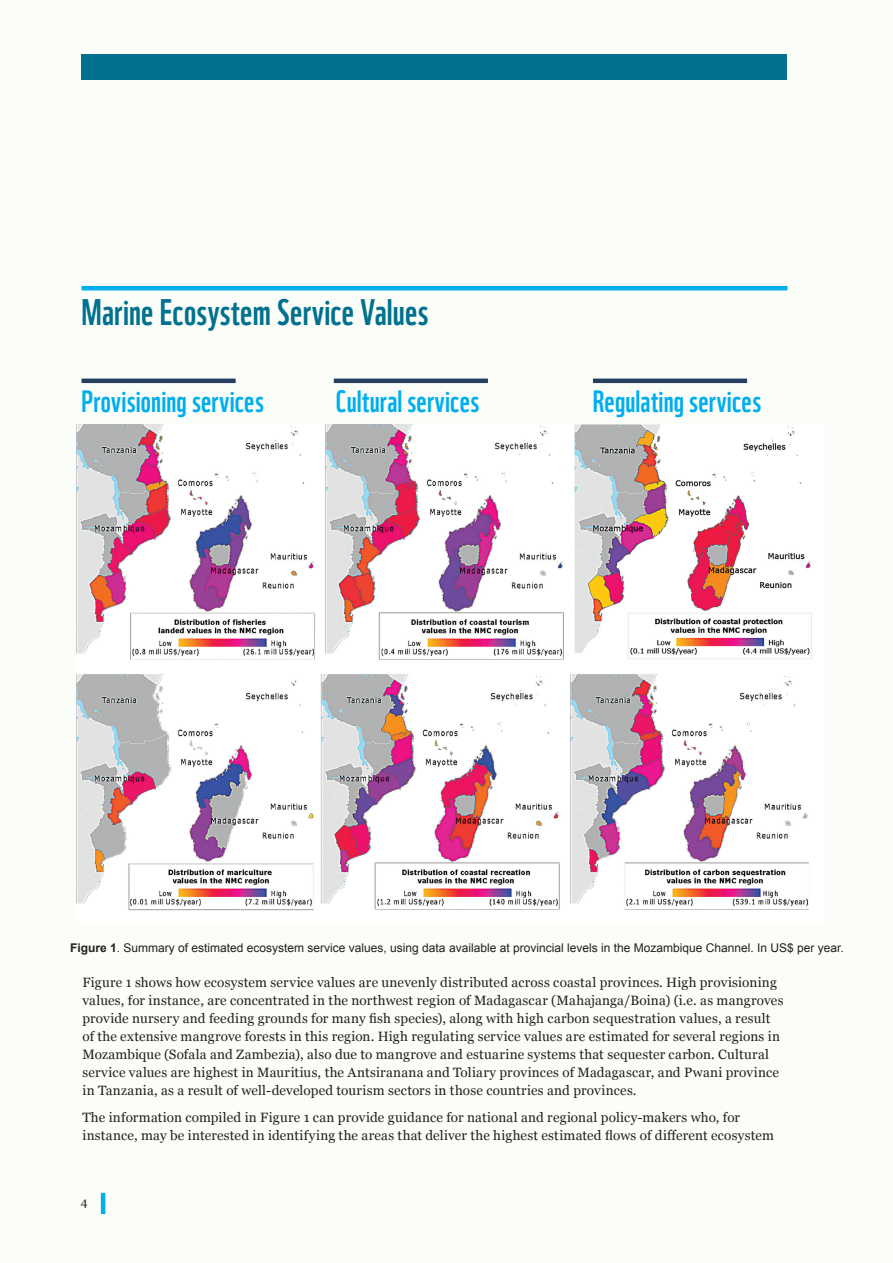
<style>
.page{position:relative;width:893px;height:1263px;background:#fbfdf8}
.page>*{position:absolute;margin:0;border:0;box-sizing:border-box;transform-origin:0 0}
.N_Caps_section_hea{font:36px "WWF";letter-spacing:.005em;color:#00718e}
.N_Caps_section_hea-2{font:30px "WWF";letter-spacing:.01em;color:#00aeef}
.N_Body_text{font:13.5px/18px "Georgia";letter-spacing:.015em;color:#231f20}
.N_Footnote{font:12px "Arial";color:#231f20}
.t1{font:12px "Georgia";color:#231f20}
.s1{font-weight:700}
</style>
<div class="page">
<div style="left:81px;top:54px;width:705px;height:26px;background:#00718e"></div>
<hr style="left:82px;top:286px;width:705px;height:4px;background:#00aeef">
<hr style="left:101px;top:1193px;width:4px;height:21px;background:#00aeef">
<hr style="left:334px;top:379px;width:154px;height:4px;background:#243f60">
<hr style="left:593px;top:379px;width:154px;height:4px;background:#243f60">
<hr style="left:82px;top:379px;width:154px;height:4px;background:#243f60">
<img style="left:76px;top:425px;width:736px;height:486px">
<p class="N_Caps_section_hea" style="left:82px;top:284px;width:348px">Marine Ecosystem Service Values</p>
<p class="N_Caps_section_hea-2" style="left:82px;top:378px;width:184px">Provisioning services</p>
<p class="N_Caps_section_hea-2" style="left:336px;top:378px;width:145px">Cultural services</p>
<p class="N_Caps_section_hea-2" style="left:593px;top:378px;width:170px">Regulating services</p>
<p class="N_Footnote" style="left:70px;top:940px;width:775px"><span class="s1">Figure 1</span>. Summary of estimated ecosystem service values, using data available at provincial levels in the Mozambique Channel. In US$ per year.</p>
<p class="N_Body_text" style="left:82px;top:972px;width:703px">Figure 1 shows how ecosystem service values are unevenly distributed across coastal provinces. High provisioning values, for instance, are concentrated in the northwest region of Madagascar (Mahajanga/Boina) (i.e. as mangroves provide nursery and feeding grounds for many fish species), along with high carbon sequestration values, a result of the extensive mangrove forests in this region. High regulating service values are estimated for several regions in Mozambique (Sofala and Zambezia), also due to mangrove and estuarine systems that sequester carbon. Cultural service values are highest in Mauritius, the Antsiranana and Toliary provinces of Madagascar, and Pwani province in Tanzania, as a result of well-developed tourism sectors in those countries and provinces.</p>
<p class="N_Body_text" style="left:82px;top:1107px;width:693px">The information compiled in Figure 1 can provide guidance for national and regional policy-makers who, for instance, may be interested in identifying the areas that deliver the highest estimated flows of different ecosystem</p>
<p class="t1" style="left:81px;top:1193px;width:8px">4</p>
</div>
